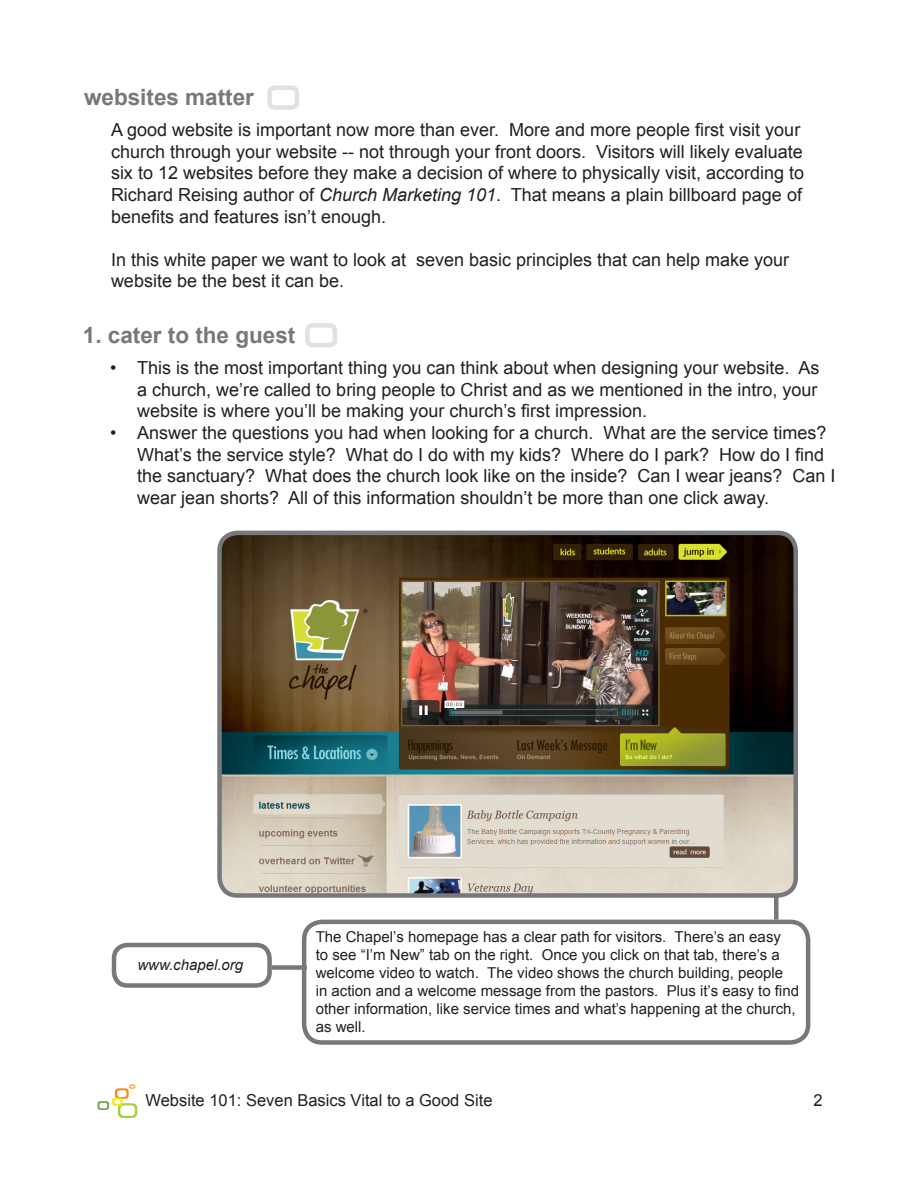
<style>
.page{position:relative;width:918px;height:1188px;background:#fff}
.page>*{position:absolute;margin:0;border:0;box-sizing:border-box;transform-origin:0 0}
.t1{font:700 22.5px "Arial";color:#76787b}
.t2{font:18px/21.6px "Arial";color:#231f20}
.t3{font:16.5px "Arial";color:#231f20}
.t4{font:15px/18px "Arial";color:#231f20}
.t5{font:italic 15px "Arial";color:#231f20}
.s1{font-style:italic}
</style>
<div class="page">
<svg style="left:98px;top:1084px;width:39px;height:34px"></svg>
<div style="left:267px;top:86px;width:32px;height:24px;border:4px solid #e0e1e3;border-radius:5px"></div>
<div style="left:305px;top:323px;width:32px;height:24px;border:4px solid #e0e1e3;border-radius:5px"></div>
<img style="left:222px;top:533px;width:571px;height:360px">
<div style="left:217px;top:531px;width:581px;height:367px;border:4px solid #76787b;border-radius:18px"></div>
<div style="left:302px;top:920px;width:508px;height:125px;border:4px solid #76787b;border-radius:18px"></div>
<hr style="left:774px;top:897px;width:4px;height:23px;background:#76787b">
<div style="left:112px;top:943px;width:160px;height:45px;border:4px solid #76787b;border-radius:14px"></div>
<div style="left:272px;top:965px;width:35px;height:5px;background:#76787b"></div>
<p class="t1" style="left:84px;top:82px;width:172px">websites matter</p>
<p class="t2" style="left:111px;top:119px;width:695px">A good website is important now more than ever. More and more people first visit your church through your website -- not through your front doors. Visitors will likely evaluate six to 12 websites before they make a decision of where to physically visit, according to Richard Reising author of <span class="s1">Church Marketing 101</span>. That means a plain billboard page of benefits and features isn’t enough.</p>
<p class="t2" style="left:111px;top:249px;width:680px">In this white paper we want to look at seven basic principles that can help make your website be the best it can be.</p>
<p class="t1" style="left:83px;top:320px;width:214px">1. cater to the guest</p>
<p class="t2" style="left:137px;top:357px;width:684px;text-align:justify;text-indent:-27px">• This is the most important thing you can think about when designing your website. As a church, we’re called to bring people to Christ and as we mentioned in the intro, your website is where you’ll be making your church’s first impression.</p>
<p class="t2" style="left:137px;top:422px;width:700px;text-indent:-27px">• Answer the questions you had when looking for a church. What are the service times?<br>What’s the service style? What do I do with my kids? Where do I park? How do I find the sanctuary? What does the church look like on the inside? Can I wear jeans? Can I wear jean shorts? All of this information shouldn’t be more than one click away.</p>
<p class="t5" style="left:137px;top:955px;width:107px">www.chapel.org</p>
<p class="t4" style="left:316px;top:928px;width:485px">The Chapel’s homepage has a clear path for visitors. There’s an easy<br>to see “I’m New” tab on the right. Once you click on that tab, there’s a welcome video to watch. The video shows the church building, people<br>in action and a welcome message from the pastors. Plus it’s easy to find other information, like service times and what’s happening at the church, as well.</p>
<p class="t3" style="left:146px;top:1089px;width:349px">Website 101: Seven Basics Vital to a Good Site</p>
<p class="t3" style="left:813px;top:1089px;width:11px">2</p>
</div>
